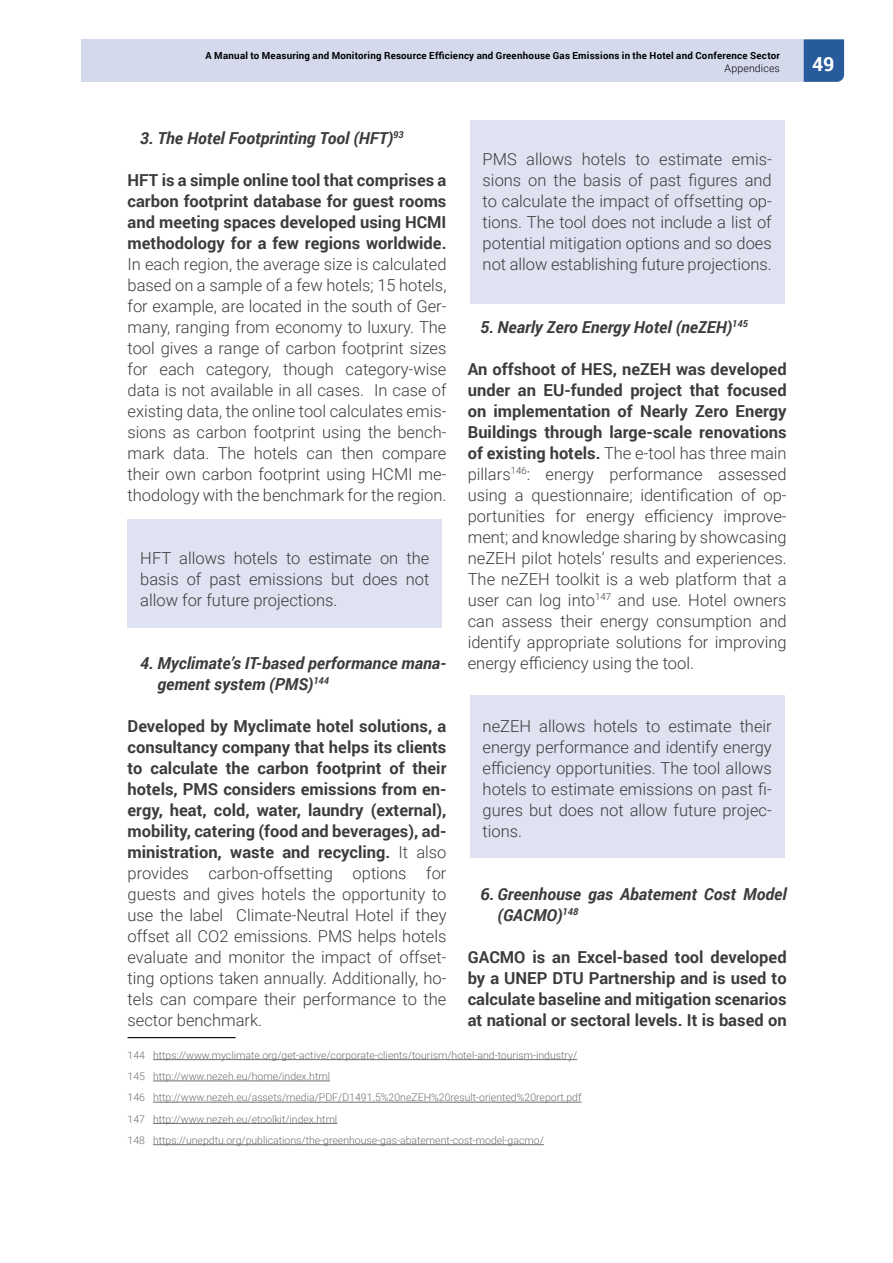
<style>
.page{position:relative;width:893px;height:1263px;background:#fff}
.page>*{position:absolute;margin:0;border:0;box-sizing:border-box;transform-origin:0 0}
.t1{font:700 19.5px "Roboto";color:#fff}
.t2{font:300 16.5px/21px "Roboto";color:#3c3c3b;text-align:justify}
.t3{font:700 16.5px/21px "Roboto";color:#3c3c3b;text-align:justify}
.t4{font:italic 700 16.5px/21px "Roboto";color:#3c3c3b}
.t5{font:300 10.5px/21.3px "Roboto";color:#706f6f}
.t6{font:300 10.5px "Roboto";letter-spacing:.015em;color:#000}
.t7{font:700 9.75px "Roboto";letter-spacing:.025em;color:#000}
.s1{font-weight:700}
</style>
<div class="page">
<div style="left:81px;top:39px;width:723px;height:43px;background:#d4d9ec"></div>
<div style="left:804px;top:39px;width:40px;height:43px;background:#275b9b"></div>
<hr style="left:128px;top:1037px;width:108px;height:1px;background:#000">
<hr style="left:153px;top:1059px;width:424px;height:1px;background:#706f6f">
<hr style="left:153px;top:1081px;width:177px;height:1px;background:#706f6f">
<hr style="left:153px;top:1102px;width:429px;height:1px;background:#706f6f">
<hr style="left:153px;top:1123px;width:184px;height:1px;background:#706f6f">
<hr style="left:153px;top:1144px;width:391px;height:1px;background:#706f6f">
<div style="left:128px;top:519px;width:314px;height:109px;background:#dfe2f1"></div>
<div style="left:470px;top:120px;width:314px;height:184px;background:#dfe2f1"></div>
<div style="left:470px;top:695px;width:314px;height:163px;background:#dfe2f1"></div>
<p class="t7" style="left:206px;top:49px;width:576px">A Manual to Measuring and Monitoring Resource Efficiency and Greenhouse Gas Emissions in the Hotel and Conference Sector</p>
<p class="t6" style="left:724px;top:61px;width:57px">Appendices</p>
<p class="t1" style="left:812px;top:50px;width:24px">49</p>
<p class="t4" style="left:140px;top:127px;width:265px">3. The Hotel Footprinting Tool (HFT)<sup>93</sup></p>
<p class="t3" style="left:128px;top:169px;width:320px">HFT is a simple online tool that comprises a carbon footprint database for guest rooms and meeting spaces developed using HCMI methodology for a few regions worldwide.</p>
<p class="t2" style="left:128px;top:253px;width:320px">In each region, the average size is calculated based on a sample of a few hotels; 15 hotels, for example, are located in the south of Ger&shy;many, ranging from economy to luxury. The tool gives a range of carbon footprint sizes for each category, though category-wise data is not available in all cases. In case of existing data, the online tool calculates emis&shy;sions as carbon footprint using the bench&shy;mark data. The hotels can then compare their own carbon footprint using HCMI me&shy;thodology with the benchmark for the region.</p>
<p class="t2" style="left:483px;top:148px;width:291px">PMS allows hotels to estimate emis&shy;sions on the basis of past figures and to calculate the impact of offsetting op&shy;tions. The tool does not include a list of potential mitigation options and so does not allow establishing future projections.</p>
<p class="t4" style="left:480px;top:316px;width:269px">5. Nearly Zero Energy Hotel (neZEH)<sup>145</sup></p>
<p class="t2" style="left:468px;top:358px;width:320px"><span class="s1">An offshoot of HES, neZEH was developed under an EU-funded project that focused on implementation of Nearly Zero Energy Buildings through large-scale renovations of existing hotels.</span> The e-tool has three main pillars<sup>146</sup>: energy performance assessed using a questionnaire; identification of op&shy;portunities for energy efficiency improve&shy;ment; and knowledge sharing by showcasing neZEH pilot hotels’ results and experiences.<br>The neZEH toolkit is a web platform that a user can log into<sup>147</sup> and use. Hotel owners can assess their energy consumption and identify appropriate solutions for improving energy efficiency using the tool.</p>
<p class="t2" style="left:140px;top:547px;width:291px">HFT allows hotels to estimate on the basis of past emissions but does not allow for future projections.</p>
<p class="t4" style="left:157px;top:652px;width:291px;text-indent:-17px">4. Myclimate’s IT-based performance mana&shy;gement system (PMS)<sup>144</sup></p>
<p class="t2" style="left:128px;top:715px;width:320px"><span class="s1">Developed by Myclimate hotel solutions, a consultancy company that helps its clients to calculate the carbon footprint of their hotels, PMS considers emissions from en&shy;ergy, heat, cold, water, laundry (external), mobility, catering (food and beverages), ad&shy;ministration, waste and recycling.</span> It also provides carbon-offsetting options for guests and gives hotels the opportunity to use the label Climate-Neutral Hotel if they offset all CO2 emissions. PMS helps hotels evaluate and monitor the impact of offset&shy;ting options taken annually. Additionally, ho&shy;tels can compare their performance to the sector benchmark.</p>
<p class="t5" style="left:128px;top:1044px;width:455px">144 https://www.myclimate.org/get-active/corporate-clients/tourism/hotel-and-tourism-industry/ 145 http://www.nezeh.eu/home/index.html<br>146 http://www.nezeh.eu/assets/media/PDF/D1491.5%20neZEH%20result-oriented%20report.pdf 147 http://www.nezeh.eu/etoolkit/index.html<br>148 https://unepdtu.org/publications/the-greenhouse-gas-abatement-cost-model-gacmo/</p>
<p class="t2" style="left:483px;top:715px;width:291px">neZEH allows hotels to estimate their energy performance and identify energy efficiency opportunities. The tool allows hotels to estimate emissions on past fi&shy;gures but does not allow future projec&shy;tions.</p>
<p class="t4" style="left:497px;top:883px;width:291px;text-indent:-17px">6. Greenhouse gas Abatement Cost Model (GACMO)<sup>148</sup></p>
<p class="t3" style="left:468px;top:946px;width:320px">GACMO is an Excel-based tool developed by a UNEP DTU Partnership and is used to calculate baseline and mitigation scenarios at national or sectoral levels. It is based on</p>
</div>
